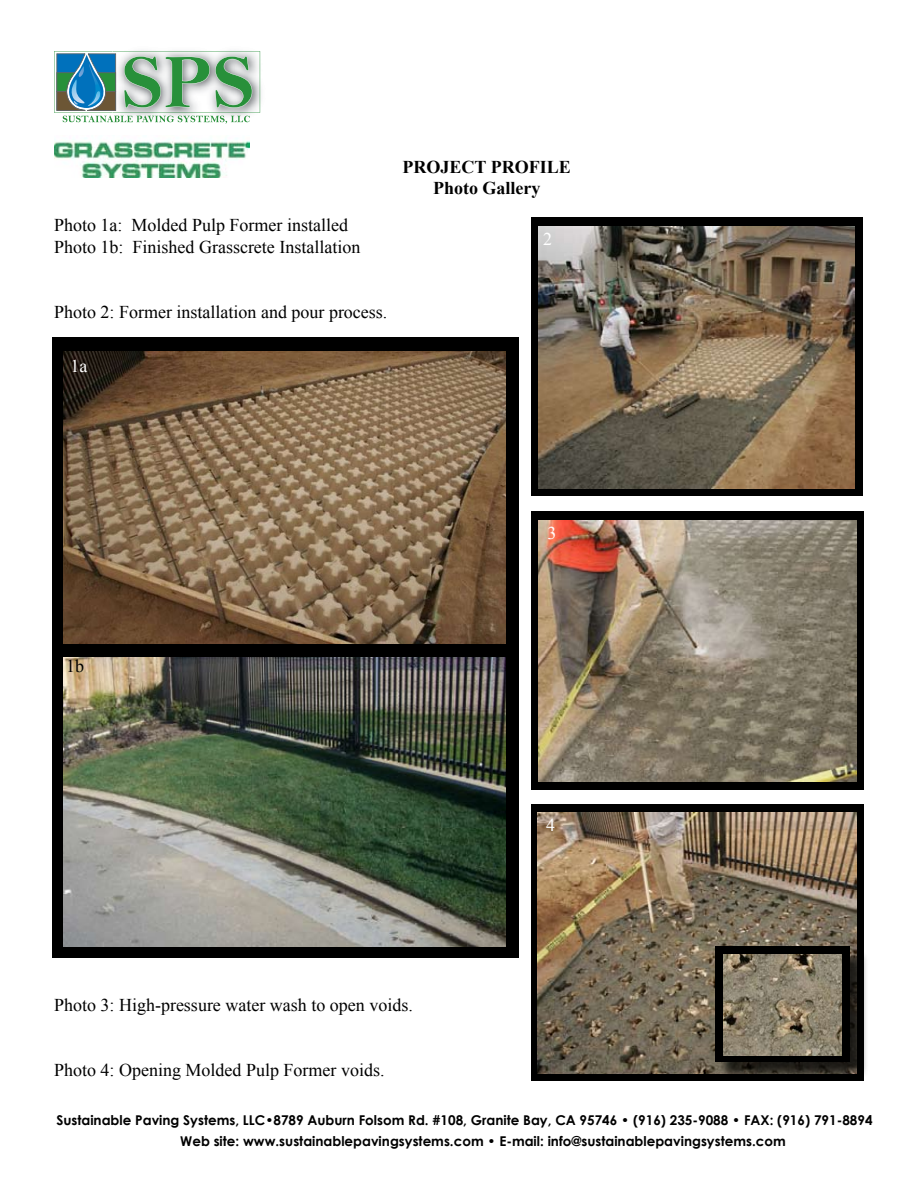
<style>
.page{position:relative;width:918px;height:1188px;background:#fff}
.page>*{position:absolute;margin:0;border:0;box-sizing:border-box;transform-origin:0 0}
.t1{font:18px/21.6px "Times New Roman";color:#000}
.t2{font:700 18px/21.6px "Times New Roman";color:#000;text-align:center}
.t3{font:18px "Times New Roman";color:#fff}
.t4{font:700 13.5px/21px "Century Gothic";color:#000}
</style>
<div class="page">
<div style="left:531px;top:804px;width:333px;height:277px;background:#000"></div>
<div style="left:531px;top:512px;width:333px;height:278px;background:#000"></div>
<div style="left:531px;top:218px;width:331px;height:278px;background:#000"></div>
<div style="left:52px;top:338px;width:467px;height:620px;background:#000"></div>
<img style="left:538px;top:226px;width:317px;height:263px">
<img style="left:538px;top:520px;width:318px;height:262px">
<img style="left:537px;top:813px;width:319px;height:260px">
<div style="left:717px;top:948px;width:153px;height:134px;background:#000;opacity:.75"></div>
<div style="left:716px;top:946px;width:134px;height:116px;background:#000"></div>
<img style="left:723px;top:954px;width:119px;height:102px">
<img style="left:63px;top:657px;width:443px;height:289px">
<img style="left:63px;top:351px;width:443px;height:293px">
<img style="left:54px;top:139px;width:195px;height:39px">
<img style="left:260px;top:51px;width:1px;height:62px">
<svg style="left:54px;top:51px;width:206px;height:73px"></svg>
<p class="t1" style="left:54px;top:214px;width:308px">Photo 1a: Molded Pulp Former installed<br>Photo 1b: Finished Grasscrete Installation</p>
<p class="t2" style="left:403px;top:155px;width:170px">PROJECT PROFILE<br>Photo Gallery</p>
<p class="t3" style="left:543px;top:227px;width:10px">2</p>
<p class="t1" style="left:54px;top:301px;width:335px">Photo 2: Former installation and pour process.</p>
<p class="t3" style="left:70px;top:354px;width:18px">1a</p>
<p class="t1" style="left:66px;top:655px;width:19px">1b</p>
<p class="t3" style="left:548px;top:521px;width:10px">3</p>
<p class="t3" style="left:546px;top:813px;width:10px">4</p>
<p class="t1" style="left:54px;top:994px;width:360px">Photo 3: High-pressure water wash to open voids.</p>
<p class="t1" style="left:54px;top:1059px;width:332px">Photo 4: Opening Molded Pulp Former voids.</p>
<p class="t4" style="left:180px;top:1109px;width:694px;text-indent:-124px">Sustainable Paving Systems, LLC•8789 Auburn Folsom Rd. #108, Granite Bay, CA 95746 • (916) 235-9088 • FAX: (916) 791-8894<br>Web site: www.sustainablepavingsystems.com • E-mail: info@sustainablepavingsystems.com</p>
</div>
